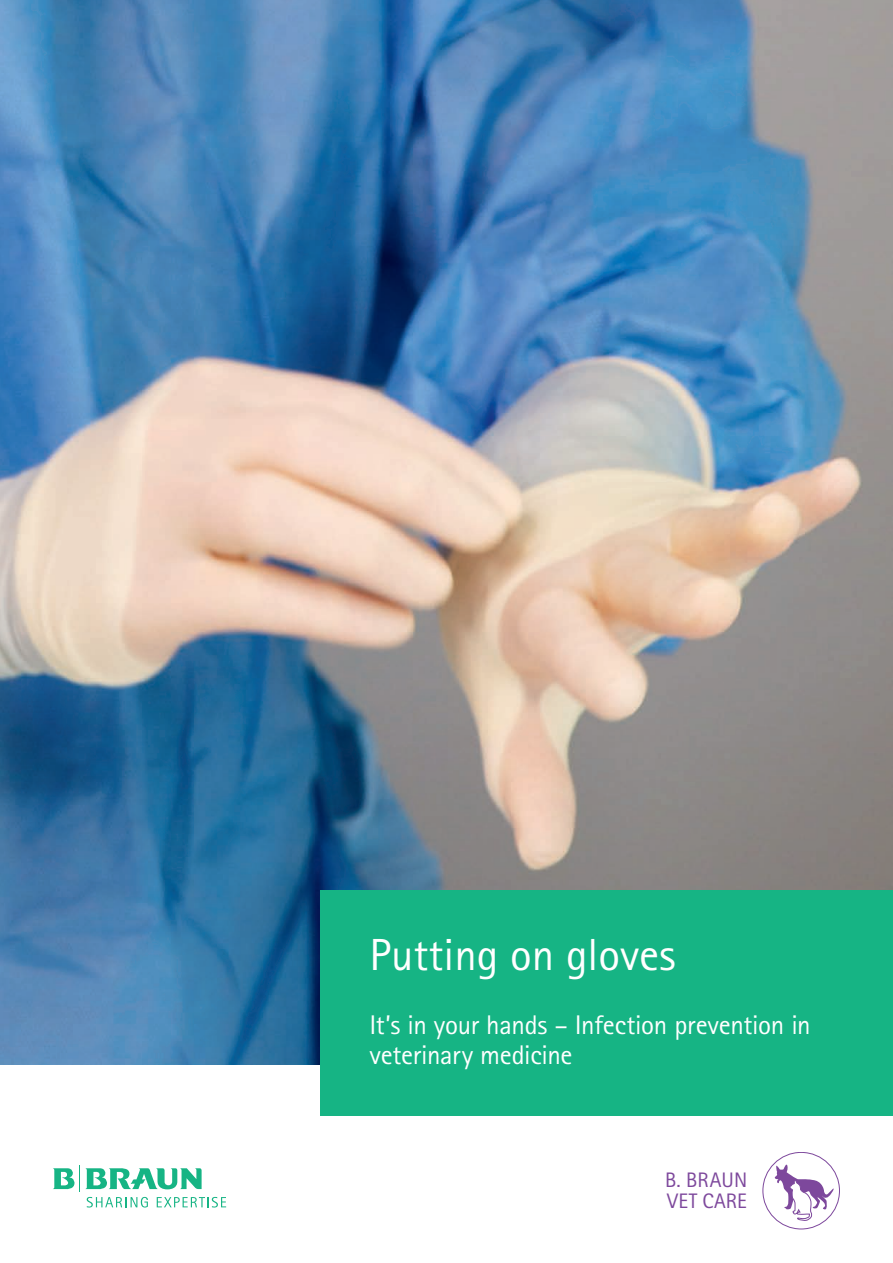
<style>
.page{position:relative;width:893px;height:1263px;background:#fff}
.page>*{position:absolute;margin:0;border:0;box-sizing:border-box;transform-origin:0 0}
.t1{font:45px "Rotis Sans Serif Pro";color:#fff}
.t2{font:27px/30px "Rotis Sans Serif Pro";letter-spacing:-.01em;color:#fff}
.t3{font:21px/21px "Rotis Sans Serif Pro";letter-spacing:.01em;color:#7d489c}
</style>
<div class="page">
<img style="left:0;top:0;width:893px;height:1064px">
<svg style="left:87px;top:1197px;width:61px;height:10px"></svg>
<svg style="left:157px;top:1197px;width:69px;height:10px"></svg>
<svg style="left:53px;top:1165px;width:149px;height:26px"></svg>
<div style="left:321px;top:890px;width:572px;height:225px;background:#16b484"></div>
<div style="left:763px;top:1152px;width:77px;height:77px;border:1px solid #7d489c;border-radius:50%"></div>
<svg style="left:775px;top:1164px;width:59px;height:57px"></svg>
<h1 class="t1" style="left:369px;top:928px;width:308px">Putting on gloves</h1>
<p class="t2" style="left:369px;top:1010px;width:443px">It’s in your hands – Infection prevention in veterinary medicine</p>
<p class="t3" style="left:665px;top:1170px;width:84px">B. BRAUN<br>VET CARE</p>
</div>
